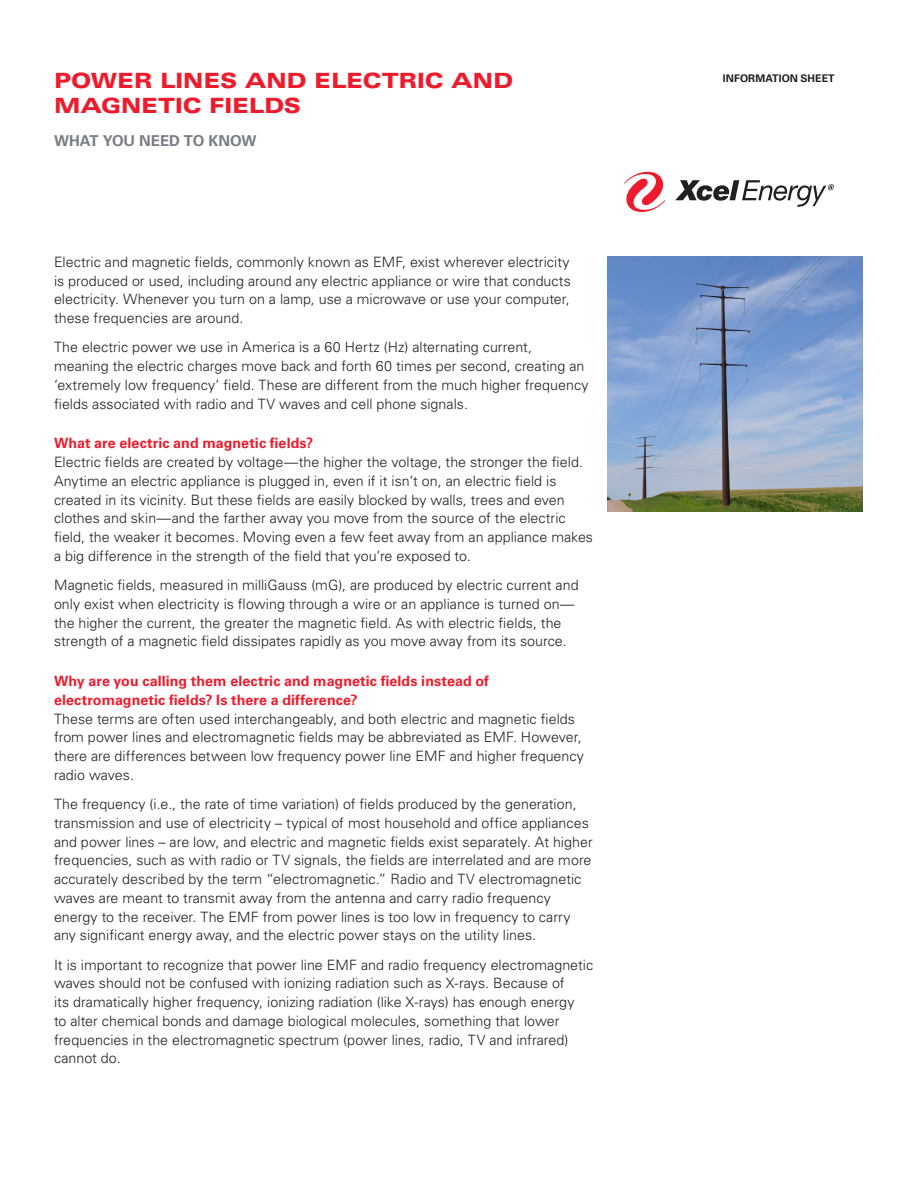
<style>
.page{position:relative;width:918px;height:1188px;background:#fff}
.page>*{position:absolute;margin:0;border:0;box-sizing:border-box;transform-origin:0 0}
.Headline{font:900 expanded 21px "Univers LT Std";letter-spacing:-.01em;color:#ee1b2c}
.Subhead{font:700 15px "Univers LT Std";color:#787d83}
.Text{font:300 14.25px/18.8px "Univers LT Std";color:#231f20}
.TextHead{font:700 14.25px/18.8px "Univers LT Std";letter-spacing:.005em;color:#ee1b2c}
.t1{font:700 10.5px "Univers LT Std";letter-spacing:.005em;color:#231f20}
</style>
<div class="page">
<img style="left:608px;top:256px;width:255px;height:256px">
<svg style="left:624px;top:172px;width:41px;height:40px"></svg>
<svg style="left:675px;top:180px;width:159px;height:27px"></svg>
<p class="Headline" style="left:54px;top:68px;width:461px">POWER LINES AND ELECTRIC AND</p>
<p class="t1" style="left:723px;top:72px;width:113px">INFORMATION SHEET</p>
<p class="Headline" style="left:54px;top:93px;width:249px">MAGNETIC FIELDS</p>
<p class="Subhead" style="left:54px;top:132px;width:204px">WHAT YOU NEED TO KNOW</p>
<p class="Text" style="left:54px;top:252px;width:518px;text-align:justify">Electric and magnetic fields, commonly known as EMF, exist wherever electricity is produced or used, including around any electric appliance or wire that conducts electricity. Whenever you turn on a lamp, use a microwave or use your computer, these frequencies are around.</p>
<p class="Text" style="left:54px;top:338px;width:536px">The electric power we use in America is a 60 Hertz (Hz) alternating current, meaning the electric charges move back and forth 60 times per second, creating an ‘extremely low frequency’ field. These are different from the much higher frequency fields associated with radio and TV waves and cell phone signals.</p>
<p class="TextHead" style="left:54px;top:434px;width:261px">What are electric and magnetic fields?</p>
<p class="Text" style="left:54px;top:453px;width:541px">Electric fields are created by voltage—the higher the voltage, the stronger the field.<br>Anytime an electric appliance is plugged in, even if it isn’t on, an electric field is created in its vicinity. But these fields are easily blocked by walls, trees and even clothes and skin—and the farther away you move from the source of the electric field, the weaker it becomes. Moving even a few feet away from an appliance makes a big difference in the strength of the field that you’re exposed to.</p>
<p class="Text" style="left:54px;top:576px;width:526px">Magnetic fields, measured in milliGauss (mG), are produced by electric current and only exist when electricity is flowing through a wire or an appliance is turned on— the higher the current, the greater the magnetic field. As with electric fields, the strength of a magnetic field dissipates rapidly as you move away from its source.</p>
<p class="TextHead" style="left:54px;top:672px;width:437px">Why are you calling them electric and magnetic fields instead of electromagnetic fields? Is there a difference?</p>
<p class="Text" style="left:54px;top:709px;width:531px">These terms are often used interchangeably, and both electric and magnetic fields from power lines and electromagnetic fields may be abbreviated as EMF. However, there are differences between low frequency power line EMF and higher frequency radio waves.</p>
<p class="Text" style="left:54px;top:795px;width:540px">The frequency (i.e., the rate of time variation) of fields produced by the generation, transmission and use of electricity – typical of most household and office appliances and power lines – are low, and electric and magnetic fields exist separately. At higher frequencies, such as with radio or TV signals, the fields are interrelated and are more accurately described by the term “electromagnetic.” Radio and TV electromagnetic waves are meant to transmit away from the antenna and carry radio frequency energy to the receiver. The EMF from power lines is too low in frequency to carry any significant energy away, and the electric power stays on the utility lines.</p>
<p class="Text" style="left:54px;top:955px;width:541px">It is important to recognize that power line EMF and radio frequency electromagnetic waves should not be confused with ionizing radiation such as X-rays. Because of<br>its dramatically higher frequency, ionizing radiation (like X-rays) has enough energy<br>to alter chemical bonds and damage biological molecules, something that lower frequencies in the electromagnetic spectrum (power lines, radio, TV and infrared) cannot do.</p>
</div>
